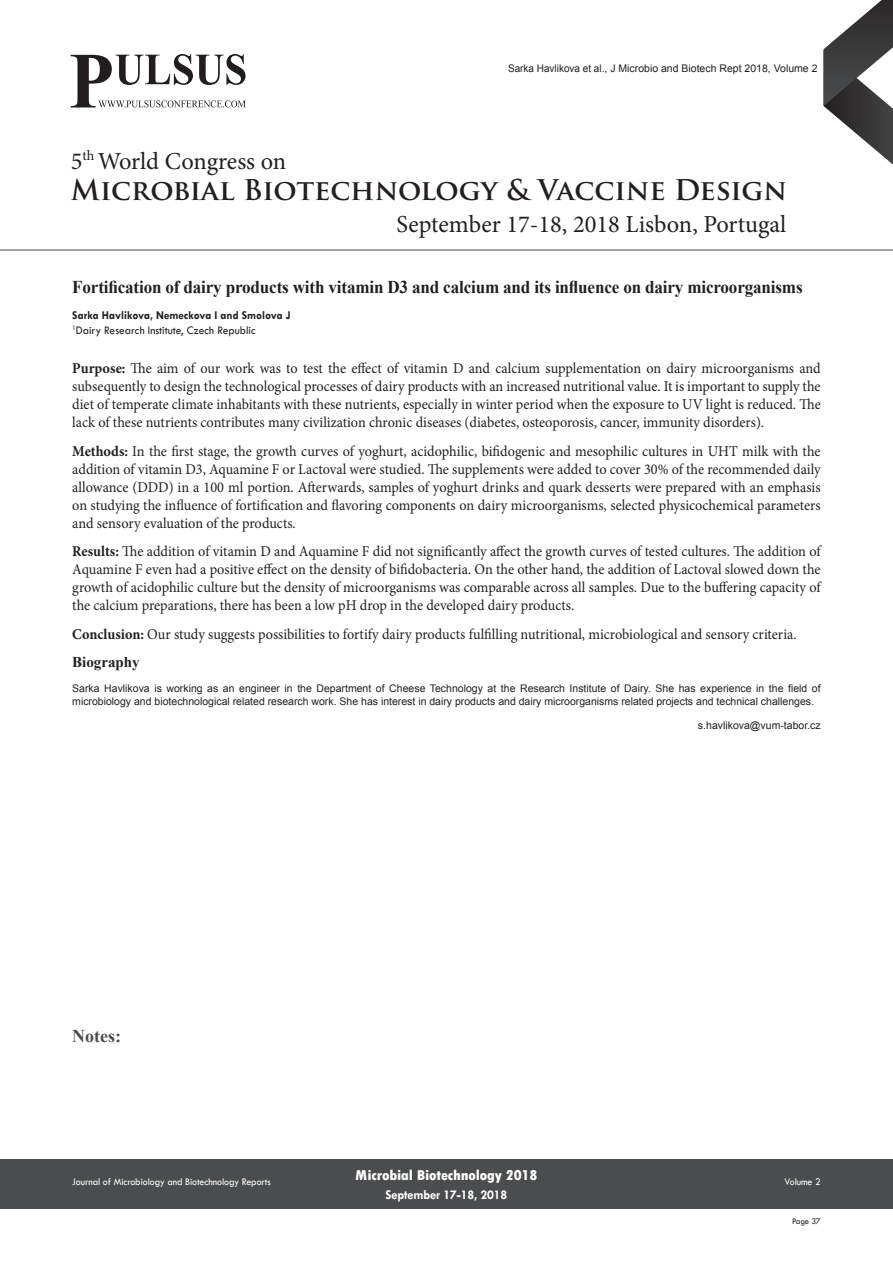
<style>
.page{position:relative;width:893px;height:1263px;background:#fff}
.page>*{position:absolute;margin:0;border:0;box-sizing:border-box;transform-origin:0 0}
.t1{font:700 27.9px "Trajan Pro";color:#231f20}
.t2{font:24.45px "Minion Pro";color:#231f20}
.t3{font:700 18px "Times New Roman";letter-spacing:-.01em;color:#231f20;scale:.95 1}
.t4{font:700 18px "Times New Roman";color:#4b4c4d}
.Abstract{font:15px/18px "Minion Pro";color:#231f20;text-align:justify;scale:.95 1}
.t5{font:800 condensed 15px "Tw Cen";letter-spacing:-.01em;color:#fff;scale:1.1 1}
.Abstract-2{font:700 15px "Times New Roman";color:#231f20}
.t6{font:700 13.5px "Tw Cen";letter-spacing:-.01em;color:#fff;scale:.95 1}
.Affiliation{font:12px "Tw Cen";color:#231f20;scale:.95 1}
.Name{font:700 12px "Tw Cen";color:#231f20;scale:.95 1}
.Biography{font:10.5px/13.5px "Arial";color:#231f20}
.Biography-2{font:10.5px "Arial";color:#231f20;scale:.95 1}
.t7{font:10.5px "Tw Cen";letter-spacing:-.01em;color:#fff;scale:.95 1}
.t8{font:9px "Tw Cen";letter-spacing:-.02em;color:#231f20;scale:.95 1}
.s1{font-weight:700}
</style>
<div class="page">
<svg style="left:824px;top:0;width:69px;height:165px"></svg>
<div style="left:0;top:1159px;width:892px;height:49px;background:#4b4c4d"></div>
<hr style="left:0;top:250px;width:893px;height:1px;background:#4b4c4d">
<svg style="left:71px;top:54px;width:175px;height:53px"></svg>
<h2 class="t2" style="left:71px;top:144px;width:217px">5<sup>th</sup> World Congress on</h2>
<p class="Biography-2" style="left:508px;top:61px;width:327px">Sarka Havlikova et al., J Microbio and Biotech Rept 2018, Volume 2</p>
<h1 class="t1" style="left:71px;top:173px;width:718px">Microbial Biotechnology &amp; Vaccine Design</h1>
<h2 class="t2" style="left:396px;top:208px;width:391px">September 17-18, 2018 Lisbon, Portugal</h2>
<p class="t3" style="left:72px;top:275px;width:770px">Fortification of dairy products with vitamin D3 and calcium and its influence on dairy microorganisms</p>
<p class="Name" style="left:72px;top:308px;width:232px">Sarka Havlikova, Nemeckova I and Smolova J</p>
<p class="Affiliation" style="left:72px;top:323px;width:194px"><sup>1</sup>Dairy Research Institute, Czech Republic</p>
<p class="Abstract" style="left:72px;top:359px;width:789px"><span class="s1">Purpose:</span> The aim of our work was to test the effect of vitamin D and calcium supplementation on dairy microorganisms and subsequently to design the technological processes of dairy products with an increased nutritional value. It is important to supply the diet of temperate climate inhabitants with these nutrients, especially in winter period when the exposure to UV light is reduced. The lack of these nutrients contributes many civilization chronic diseases (diabetes, osteoporosis, cancer, immunity disorders).</p>
<p class="Abstract" style="left:72px;top:442px;width:789px"><span class="s1">Methods:</span> In the first stage, the growth curves of yoghurt, acidophilic, bifidogenic and mesophilic cultures in UHT milk with the addition of vitamin D3, Aquamine F or Lactoval were studied. The supplements were added to cover 30% of the recommended daily allowance (DDD) in a 100 ml portion. Afterwards, samples of yoghurt drinks and quark desserts were prepared with an emphasis on studying the influence of fortification and flavoring components on dairy microorganisms, selected physicochemical parameters and sensory evaluation of the products.</p>
<p class="Abstract" style="left:72px;top:542px;width:789px"><span class="s1">Results:</span> The addition of vitamin D and Aquamine F did not significantly affect the growth curves of tested cultures. The addition of Aquamine F even had a positive effect on the density of bifidobacteria. On the other hand, the addition of Lactoval slowed down the growth of acidophilic culture but the density of microorganisms was comparable across all samples. Due to the buffering capacity of the calcium preparations, there has been a low pH drop in the developed dairy products.</p>
<p class="Abstract" style="left:72px;top:625px;width:764px"><span class="s1">Conclusion:</span> Our study suggests possibilities to fortify dairy products fulfilling nutritional, microbiological and sensory criteria.</p>
<p class="Abstract-2" style="left:72px;top:652px;width:69px">Biography</p>
<p class="Biography" style="left:72px;top:681px;width:750px">Sarka Havlikova is working as an engineer in the Department of Cheese Technology at the Research Institute of Dairy. She has experience in the field of microbiology and biotechnological related research work. She has interest in dairy products and dairy microorganisms related projects and technical challenges.</p>
<p class="Biography" style="left:698px;top:719px;width:124px">s.havlikova@vum-tabor.cz</p>
<p class="t4" style="left:72px;top:1024px;width:50px">Notes:</p>
<p class="t7" style="left:72px;top:1175px;width:211px">Journal of Microbiology and Biotechnology Reports</p>
<p class="t5" style="left:355px;top:1166px;width:167px">Microbial Biotechnology 2018</p>
<p class="t7" style="left:784px;top:1175px;width:40px">Volume 2</p>
<p class="t6" style="left:386px;top:1186px;width:130px">September 17-18, 2018</p>
<p class="t8" style="left:792px;top:1215px;width:32px">Page 37</p>
</div>
